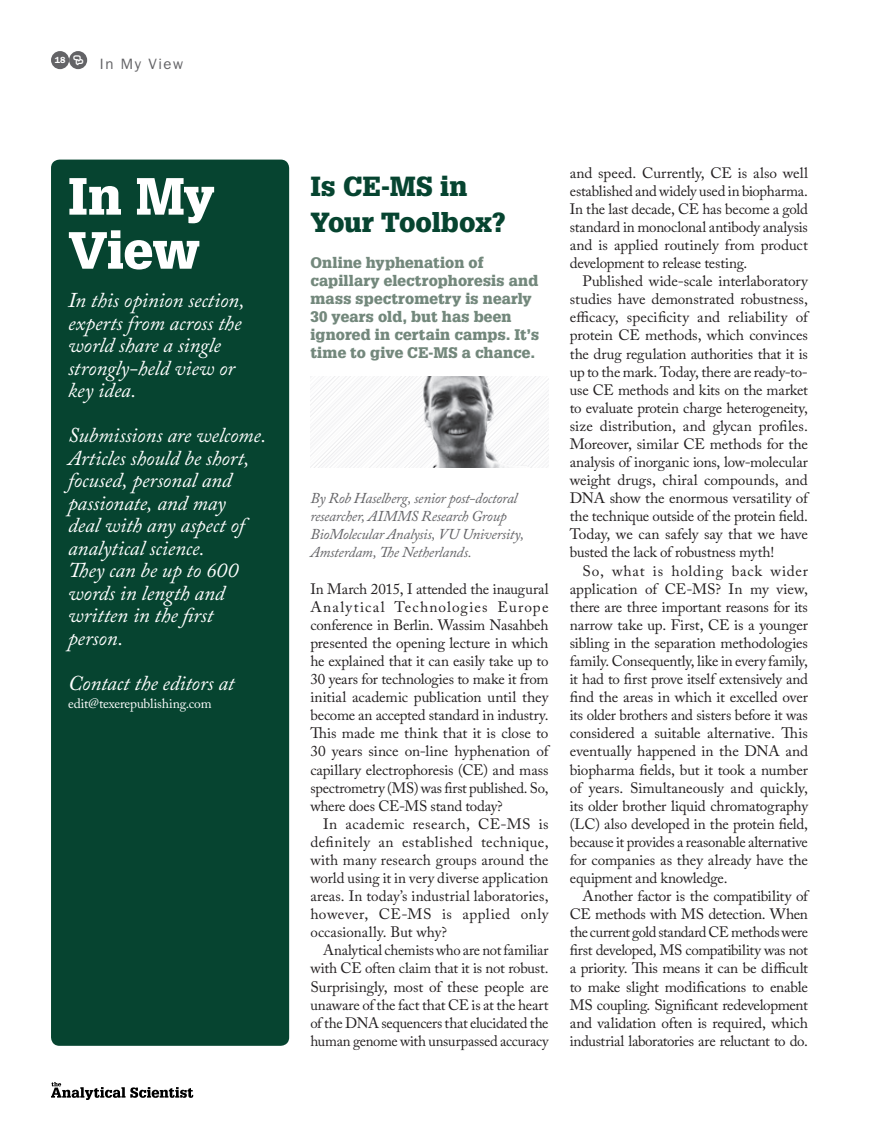
<style>
.page{position:relative;width:893px;height:1132px;background:#fff}
.page>*{position:absolute;margin:0;border:0;box-sizing:border-box;transform-origin:0 0}
.t1{font:900 51px/54px "Glypha LT Std";color:#fff}
.t2{font:900 27px/36.2px "Glypha LT Std";letter-spacing:.005em;color:#064430}
.t3{font:italic 21px/22.5px "Adobe Caslon Pro";letter-spacing:-.005em;color:#fff}
.t4{font:15px/18px "Adobe Caslon Pro";letter-spacing:-.01em;color:#231f20;text-align:justify}
.t5{font:900 15px/18px "Glypha LT Std";letter-spacing:.015em;color:#73887c}
.t6{font:italic 15px/18px "Adobe Caslon Pro";letter-spacing:-.02em;color:#636366}
.t7{font:15px "ITC Franklin Gothic Std";letter-spacing:.1em;color:#636366}
.t8{font:13.5px "Adobe Caslon Pro";letter-spacing:-.01em;color:#fff}
.t9{font:600 8.85px "ITC Franklin Gothic Std";color:#fff}
</style>
<div class="page">
<svg style="left:51px;top:1082px;width:142px;height:17px"></svg>
<div style="left:51px;top:159px;width:238px;height:886px;background:#064430;border-radius:9px"></div>
<div style="left:51px;top:51px;width:18px;height:18px;background:#636366;border-radius:50%"></div>
<div style="left:69px;top:51px;width:18px;height:18px;background:#636366;border-radius:50%"></div>
<img style="left:357px;top:376px;width:181px;height:91px">
<p class="t9" style="left:55px;top:55px;width:12px">18</p>
<p class="t7" style="left:100px;top:55px;width:85px">In My View</p>
<h1 class="t1" style="left:68px;top:169px;width:148px">In My<br>View</h1>
<h3 class="t3" style="left:68px;top:289px;width:178px">In this opinion section, experts from across the world share a single strongly-held view or key idea.</h3>
<h3 class="t3" style="left:68px;top:423px;width:200px">Submissions are welcome.<br>Articles should be short, focused, personal and passionate, and may<br>deal with any aspect of analytical science.<br>They can be up to 600 words in length and written in the first person.</h3>
<h3 class="t3" style="left:68px;top:671px;width:168px">Contact the editors at</h3>
<p class="t8" style="left:68px;top:695px;width:145px">edit@texerepublishing.com</p>
<h2 class="t2" style="left:310px;top:168px;width:197px">Is CE-MS in<br>Your Toolbox?</h2>
<p class="t5" style="left:310px;top:254px;width:230px">Online hyphenation of capillary electrophoresis and mass spectrometry is nearly<br>30 years old, but has been ignored in certain camps. It’s time to give CE-MS a chance.</p>
<p class="t6" style="left:310px;top:489px;width:215px">By Rob Haselberg, senior post-doctoral researcher, AIMMS Research Group BioMolecular Analysis, VU University, Amsterdam, The Netherlands.</p>
<p class="t4" style="left:310px;top:579px;width:240px">In March 2015, I attended the inaugural Analytical Technologies Europe conference in Berlin. Wassim Nasahbeh presented the opening lecture in which he explained that it can easily take up to 30 years for technologies to make it from initial academic publication until they become an accepted standard in industry.<br>This made me think that it is close to 30 years since on-line hyphenation of capillary electrophoresis (CE) and mass spectrometry (MS) was first published. So, where does CE-MS stand today?</p>
<p class="t4" style="left:310px;top:814px;width:240px;text-indent:13px">In academic research, CE-MS is definitely an established technique, with many research groups around the world using it in very diverse application areas. In today’s industrial laboratories, however, CE-MS is applied only occasionally. But why?</p>
<p class="t4" style="left:310px;top:940px;width:240px;text-indent:13px">Analytical chemists who are not familiar with CE often claim that it is not robust.<br>Surprisingly, most of these people are unaware of the fact that CE is at the heart of the DNA sequencers that elucidated the human genome with unsurpassed accuracy</p>
<p class="t4" style="left:570px;top:163px;width:240px">and speed. Currently, CE is also well established and widely used in biopharma.<br>In the last decade, CE has become a gold standard in monoclonal antibody analysis and is applied routinely from product development to release testing.</p>
<p class="t4" style="left:570px;top:272px;width:240px;text-indent:13px">Published wide-scale interlaboratory studies have demonstrated robustness, efficacy, specificity and reliability of protein CE methods, which convinces the drug regulation authorities that it is up to the mark. Today, there are ready-to&shy;use CE methods and kits on the market to evaluate protein charge heterogeneity, size distribution, and glycan profiles.<br>Moreover, similar CE methods for the analysis of inorganic ions, low-molecular weight drugs, chiral compounds, and DNA show the enormous versatility of the technique outside of the protein field.<br>Today, we can safely say that we have busted the lack of robustness myth!</p>
<p class="t4" style="left:570px;top:561px;width:240px;text-indent:13px">So, what is holding back wider application of CE-MS? In my view, there are three important reasons for its narrow take up. First, CE is a younger sibling in the separation methodologies family. Consequently, like in every family, it had to first prove itself extensively and find the areas in which it excelled over its older brothers and sisters before it was considered a suitable alternative. This eventually happened in the DNA and biopharma fields, but it took a number of years. Simultaneously and quickly, its older brother liquid chromatography (LC) also developed in the protein field, because it provides a reasonable alternative for companies as they already have the equipment and knowledge.</p>
<p class="t4" style="left:570px;top:886px;width:240px;text-indent:13px">Another factor is the compatibility of CE methods with MS detection. When the current gold standard CE methods were first developed, MS compatibility was not a priority. This means it can be difficult to make slight modifications to enable MS coupling. Significant redevelopment and validation often is required, which industrial laboratories are reluctant to do.</p>
</div>
